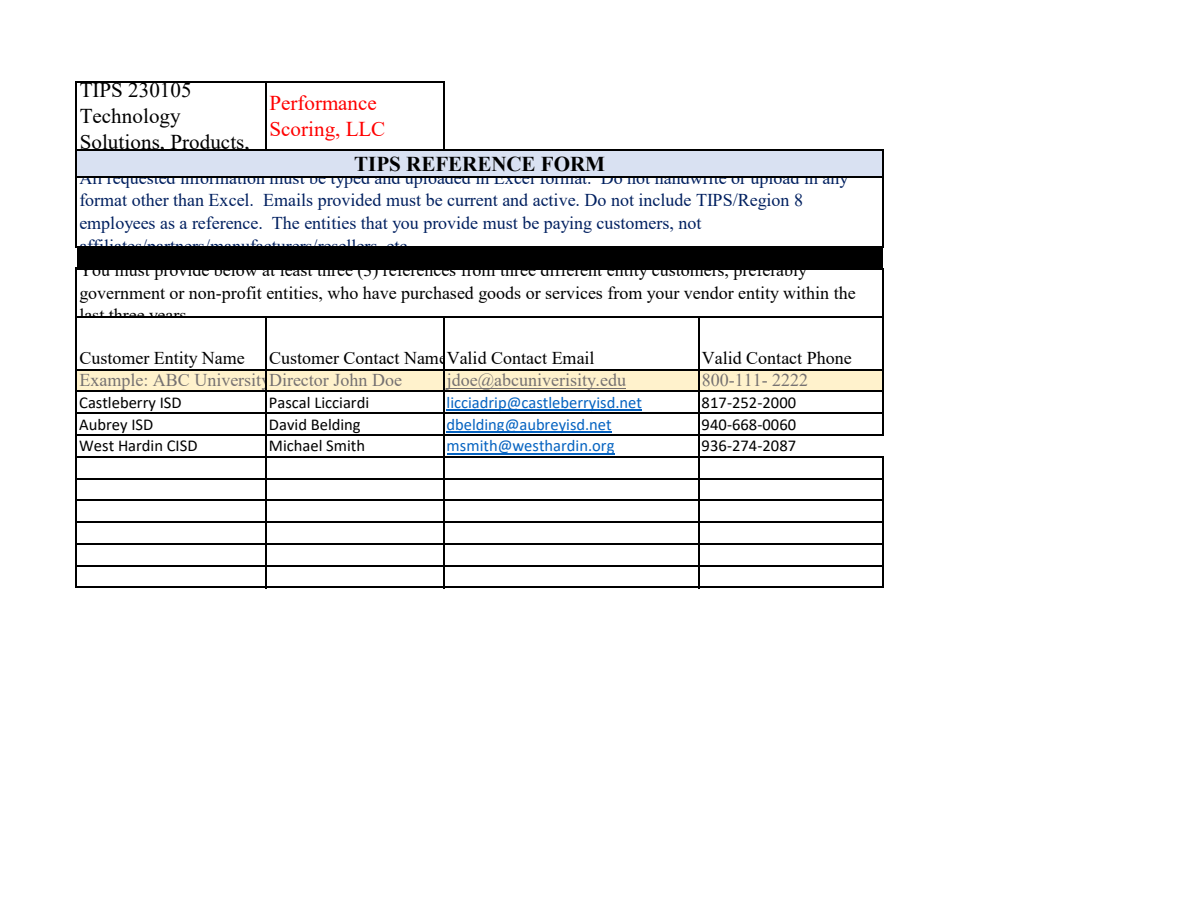
<style>
.page{position:relative;width:1188px;height:918px;background:#fff}
.page>*{position:absolute;margin:0;border:0;box-sizing:border-box;transform-origin:0 0}
.t1{font:21px/26.1px "Times New Roman";letter-spacing:.005em;color:#000}
.t2{font:21px/26.1px "Times New Roman";color:#f00}
.t3{font:700 21px "Times New Roman";letter-spacing:-.005em;color:#000}
.t4{font:18px/22.6px "Times New Roman";color:#002060}
.t5{font:18px/22.6px "Times New Roman";color:#000}
.t6{font:18px "Times New Roman";color:#757171}
.t7{font:16.5px "Calibri";color:#000}
.t8{font:16.5px "Calibri";color:#0563c1}
</style>
<div class="page">
<div style="left:77px;top:150px;width:806px;height:27px;background:#d9e1f2"></div>
<div style="left:77px;top:247px;width:806px;height:22px;background:#000"></div>
<div style="left:77px;top:370px;width:806px;height:22px;background:#fff2cc"></div>
<hr style="left:447px;top:388px;width:179px;height:1px;background:#757171">
<hr style="left:447px;top:410px;width:195px;height:1px;background:#0563c1">
<hr style="left:447px;top:431px;width:165px;height:1px;background:#0563c1">
<hr style="left:447px;top:453px;width:168px;height:1px;background:#0563c1">
<hr style="left:76px;top:81px;width:1px;height:166px;background:#000">
<hr style="left:882px;top:151px;width:1px;height:96px;background:#000">
<hr style="left:265px;top:82px;width:2px;height:69px;background:#000">
<hr style="left:443px;top:82px;width:1px;height:69px;background:#000">
<hr style="left:882px;top:269px;width:1px;height:167px;background:#000">
<hr style="left:76px;top:268px;width:1px;height:320px;background:#000">
<hr style="left:265px;top:318px;width:2px;height:270px;background:#000">
<hr style="left:443px;top:318px;width:1px;height:270px;background:#000">
<hr style="left:882px;top:458px;width:1px;height:130px;background:#000">
<hr style="left:698px;top:318px;width:1px;height:270px;background:#000">
<hr style="left:77px;top:81px;width:367px;height:1px;background:#000">
<hr style="left:77px;top:149px;width:806px;height:2px;background:#000">
<hr style="left:77px;top:176px;width:806px;height:2px;background:#000">
<hr style="left:77px;top:246px;width:806px;height:1px;background:#000">
<hr style="left:77px;top:317px;width:806px;height:1px;background:#000">
<hr style="left:77px;top:369px;width:806px;height:1px;background:#000">
<hr style="left:77px;top:391px;width:806px;height:1px;background:#000">
<hr style="left:77px;top:413px;width:806px;height:1px;background:#000">
<hr style="left:77px;top:434px;width:806px;height:2px;background:#000">
<hr style="left:77px;top:456px;width:806px;height:2px;background:#000">
<hr style="left:77px;top:478px;width:806px;height:1px;background:#000">
<hr style="left:77px;top:500px;width:806px;height:1px;background:#000">
<hr style="left:77px;top:521px;width:806px;height:2px;background:#000">
<hr style="left:77px;top:543px;width:806px;height:2px;background:#000">
<hr style="left:77px;top:565px;width:806px;height:1px;background:#000">
<hr style="left:77px;top:587px;width:806px;height:1px;background:#000">
<p class="t1" style="left:80px;top:76px;width:172px">TIPS 230105<br>Technology<br>Solutions, Products,</p>
<p class="t2" style="left:269px;top:89px;width:117px">Performance<br>Scoring, LLC</p>
<p class="t3" style="left:354px;top:148px;width:252px">TIPS REFERENCE FORM</p>
<p class="t4" style="left:79px;top:166px;width:771px">All requested information must be typed and uploaded in Excel format. Do not handwrite or upload in any format other than Excel. Emails provided must be current and active. Do not include TIPS/Region 8 employees as a reference. The entities that you provide must be paying customers, not affiliates/partners/manufacturers/resellers etc</p>
<p class="t5" style="left:79px;top:258px;width:778px">You must provide below at least three (3) references from three different entity customers, preferably government or non-profit entities, who have purchased goods or services from your vendor entity within the last three years</p>
<p class="t5" style="left:79px;top:346px;width:167px">Customer Entity Name</p>
<p class="t5" style="left:269px;top:346px;width:327px">Customer Contact NameValid Contact Email</p>
<p class="t5" style="left:702px;top:346px;width:152px">Valid Contact Phone</p>
<p class="t6" style="left:79px;top:367px;width:324px">Example: ABC UniversityDirector John Doe</p>
<p class="t6" style="left:447px;top:367px;width:181px">jdoe@abcuniverisity.edu</p>
<p class="t6" style="left:702px;top:367px;width:108px">800-111- 2222</p>
<p class="t7" style="left:79px;top:391px;width:104px">Castleberry ISD</p>
<p class="t7" style="left:269px;top:391px;width:102px">Pascal Licciardi</p>
<p class="t8" style="left:447px;top:391px;width:197px">licciadrip@castleberryisd.net</p>
<p class="t7" style="left:702px;top:391px;width:96px">817-252-2000</p>
<p class="t7" style="left:79px;top:413px;width:76px">Aubrey ISD</p>
<p class="t7" style="left:269px;top:413px;width:93px">David Belding</p>
<p class="t8" style="left:447px;top:413px;width:167px">dbelding@aubreyisd.net</p>
<p class="t7" style="left:702px;top:413px;width:96px">940-668-0060</p>
<p class="t7" style="left:79px;top:434px;width:120px">West Hardin CISD</p>
<p class="t7" style="left:269px;top:434px;width:98px">Michael Smith</p>
<p class="t8" style="left:447px;top:434px;width:169px">msmith@westhardin.org</p>
<p class="t7" style="left:702px;top:434px;width:96px">936-274-2087</p>
</div>
